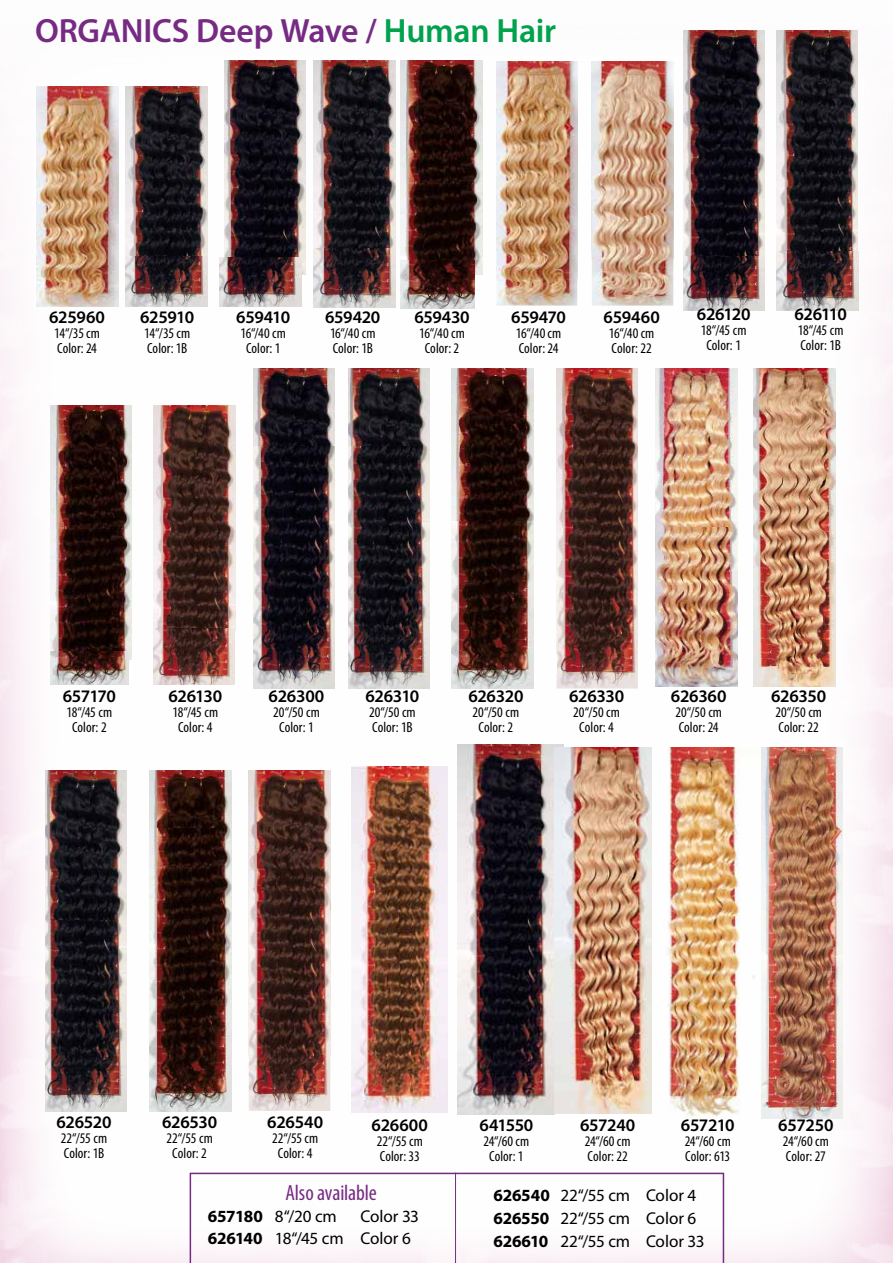
<style>
.page{position:relative;width:893px;height:1263px;background:#fff}
.page>*{position:absolute;margin:0;border:0;box-sizing:border-box;transform-origin:0 0}
.t1{font:600 33.75px "Myriad Pro";letter-spacing:-.01em;color:#762b83}
.t2{font:condensed 22.05px "Myriad Pro";letter-spacing:-.005em;color:#762b83}
.t3{font:600 17.7px "Myriad Pro";letter-spacing:-.02em;color:#000}
.t4{font:17.1px/22.8px "Myriad Pro";letter-spacing:-.01em;color:#000}
.t5{font:condensed 14.7px/14.7px "Myriad Pro";color:#000}
.s1{color:#00a24d}
.s2{font-weight:700}
</style>
<div class="page">
<svg style="left:447px;top:766px;width:1px;height:347px"></svg>
<img style="left:351px;top:766px;width:96px;height:347px">
<svg style="left:118px;top:86px;width:1px;height:220px"></svg>
<img style="left:36px;top:86px;width:82px;height:220px">
<img style="left:458px;top:745px;width:105px;height:370px">
<img style="left:555px;top:747px;width:97px;height:367px">
<img style="left:668px;top:748px;width:87px;height:370px">
<img style="left:126px;top:87px;width:81px;height:169px">
<img style="left:126px;top:256px;width:81px;height:50px">
<img style="left:776px;top:31px;width:82px;height:223px">
<img style="left:777px;top:252px;width:81px;height:58px">
<img style="left:50px;top:405px;width:82px;height:254px">
<img style="left:50px;top:652px;width:79px;height:32px">
<img style="left:154px;top:405px;width:81px;height:223px">
<img style="left:153px;top:628px;width:82px;height:56px">
<img style="left:683px;top:31px;width:82px;height:225px">
<img style="left:683px;top:256px;width:82px;height:54px">
<img style="left:45px;top:770px;width:82px;height:150px">
<img style="left:45px;top:920px;width:82px;height:192px">
<img style="left:150px;top:770px;width:81px;height:58px">
<img style="left:150px;top:828px;width:81px;height:284px">
<img style="left:249px;top:770px;width:81px;height:104px">
<img style="left:249px;top:874px;width:81px;height:237px">
<img style="left:761px;top:748px;width:82px;height:371px">
<img style="left:314px;top:60px;width:81px;height:189px">
<img style="left:314px;top:249px;width:81px;height:58px">
<img style="left:401px;top:60px;width:81px;height:215px">
<img style="left:401px;top:260px;width:73px;height:48px">
<img style="left:224px;top:60px;width:82px;height:215px">
<img style="left:220px;top:257px;width:81px;height:49px">
<img style="left:592px;top:62px;width:81px;height:149px">
<img style="left:592px;top:211px;width:81px;height:95px">
<img style="left:497px;top:62px;width:80px;height:108px">
<img style="left:497px;top:170px;width:80px;height:136px">
<img style="left:754px;top:368px;width:81px;height:318px">
<img style="left:656px;top:368px;width:81px;height:160px">
<img style="left:656px;top:528px;width:81px;height:158px">
<img style="left:348px;top:369px;width:82px;height:78px">
<img style="left:348px;top:447px;width:82px;height:241px">
<img style="left:452px;top:369px;width:81px;height:153px">
<img style="left:452px;top:522px;width:81px;height:166px">
<img style="left:556px;top:369px;width:82px;height:36px">
<img style="left:556px;top:405px;width:82px;height:283px">
<img style="left:253px;top:369px;width:82px;height:78px">
<img style="left:253px;top:447px;width:82px;height:241px">
<svg style="left:190px;top:1173px;width:534px;height:90px"></svg>
<hr style="left:455px;top:1173px;width:1px;height:90px;background:#762b83">
<h1 class="t1" style="left:35px;top:10px;width:523px">ORGANICS Deep Wave / <span class="s1">Human Hair</span></h1>
<p class="t3" style="left:49px;top:306px;width:57px">625960</p>
<p class="t5" style="left:54px;top:325px;width:47px">14“/35 cm<br>Color: 24</p>
<p class="t3" style="left:140px;top:306px;width:56px">625910</p>
<p class="t5" style="left:144px;top:325px;width:47px">14“/35 cm<br>Color: 1B</p>
<p class="t3" style="left:236px;top:306px;width:55px">659410</p>
<p class="t5" style="left:240px;top:325px;width:47px;text-align:center">16“/40 cm<br>Color: 1</p>
<p class="t3" style="left:325px;top:306px;width:57px">659420</p>
<p class="t5" style="left:330px;top:325px;width:47px">16“/40 cm<br>Color: 1B</p>
<p class="t3" style="left:414px;top:306px;width:57px">659430</p>
<p class="t5" style="left:419px;top:325px;width:47px;text-align:center">16“/40 cm<br>Color: 2</p>
<p class="t3" style="left:511px;top:306px;width:56px">659470</p>
<p class="t5" style="left:516px;top:325px;width:47px">16“/40 cm<br>Color: 24</p>
<p class="t3" style="left:604px;top:306px;width:58px">659460</p>
<p class="t5" style="left:609px;top:325px;width:47px">16“/40 cm<br>Color: 22</p>
<p class="t3" style="left:697px;top:303px;width:55px">626120</p>
<p class="t5" style="left:701px;top:323px;width:47px;text-align:center">18“/45 cm<br>Color: 1</p>
<p class="t3" style="left:794px;top:303px;width:54px">626110</p>
<p class="t5" style="left:798px;top:323px;width:47px">18“/45 cm<br>Color: 1B</p>
<p class="t3" style="left:63px;top:685px;width:55px">657170</p>
<p class="t5" style="left:67px;top:705px;width:47px;text-align:center">18“/45 cm<br>Color: 2</p>
<p class="t3" style="left:168px;top:685px;width:55px">626130</p>
<p class="t5" style="left:172px;top:705px;width:47px;text-align:center">18“/45 cm<br>Color: 4</p>
<p class="t3" style="left:269px;top:685px;width:57px">626300</p>
<p class="t5" style="left:273px;top:705px;width:48px;text-align:center">20“/50 cm<br>Color: 1</p>
<p class="t3" style="left:365px;top:685px;width:55px">626310</p>
<p class="t5" style="left:369px;top:705px;width:48px">20“/50 cm<br>Color: 1B</p>
<p class="t3" style="left:468px;top:685px;width:57px">626320</p>
<p class="t5" style="left:473px;top:705px;width:48px;text-align:center">20“/50 cm<br>Color: 2</p>
<p class="t3" style="left:569px;top:685px;width:57px">626330</p>
<p class="t5" style="left:573px;top:705px;width:48px;text-align:center">20“/50 cm<br>Color: 4</p>
<p class="t3" style="left:671px;top:685px;width:57px">626360</p>
<p class="t5" style="left:675px;top:705px;width:48px">20“/50 cm<br>Color: 24</p>
<p class="t3" style="left:771px;top:685px;width:57px">626350</p>
<p class="t5" style="left:775px;top:705px;width:48px">20“/50 cm<br>Color: 22</p>
<p class="t3" style="left:56px;top:1111px;width:57px">626520</p>
<p class="t5" style="left:61px;top:1131px;width:48px">22“/55 cm<br>Color: 1B</p>
<p class="t3" style="left:162px;top:1111px;width:57px">626530</p>
<p class="t5" style="left:166px;top:1131px;width:48px;text-align:center">22“/55 cm<br>Color: 2</p>
<p class="t3" style="left:267px;top:1111px;width:57px">626540</p>
<p class="t5" style="left:272px;top:1131px;width:48px;text-align:center">22“/55 cm<br>Color: 4</p>
<h2 class="t2" style="left:286px;top:1179px;width:93px">Also available</h2>
<p class="t4" style="left:208px;top:1204px;width:131px"><span class="s2">657180</span> 8“/20 cm</p>
<p class="t3" style="left:372px;top:1114px;width:58px">626600</p>
<p class="t5" style="left:377px;top:1133px;width:48px">22“/55 cm<br>Color: 33</p>
<p class="t4" style="left:208px;top:1204px;width:213px;text-indent:153px">Color 33<br><span class="s2">626140</span> 18“/45 cm Color 6</p>
<p class="t3" style="left:479px;top:1114px;width:56px">641550</p>
<p class="t5" style="left:483px;top:1133px;width:47px;text-align:center">24“/60 cm<br>Color: 1</p>
<p class="t3" style="left:580px;top:1114px;width:57px">657240</p>
<p class="t5" style="left:585px;top:1133px;width:47px">24“/60 cm<br>Color: 22</p>
<p class="t3" style="left:681px;top:1114px;width:55px">657210</p>
<p class="t5" style="left:685px;top:1133px;width:48px">24“/60 cm<br>Color: 613</p>
<p class="t4" style="left:493px;top:1183px;width:213px"><span class="s2">626540</span> 22“/55 cm Color 4<br><span class="s2">626550</span> 22“/55 cm Color 6<br><span class="s2">626610</span> 22“/55 cm Color 33</p>
<p class="t3" style="left:778px;top:1114px;width:57px">657250</p>
<p class="t5" style="left:783px;top:1133px;width:47px">24“/60 cm<br>Color: 27</p>
</div>
